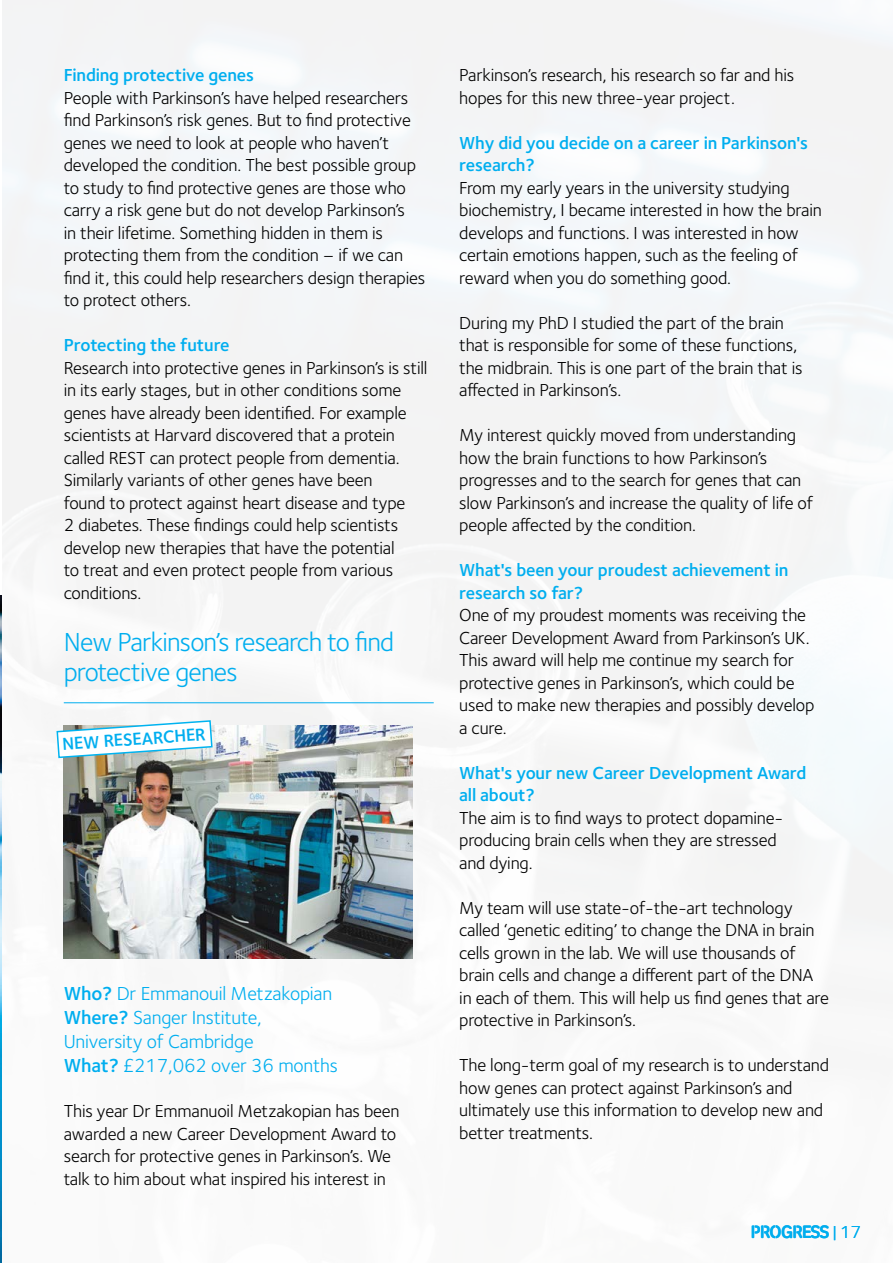
<style>
.page{position:relative;width:893px;height:1263px;background:#fff}
.page>*{position:absolute;margin:0;border:0;box-sizing:border-box;transform-origin:0 0}
.t1{font:27px/30px "Foundry Sterling";letter-spacing:-.03em;color:#00aeef}
.t2{font:19.5px/24px "Foundry Sterling";letter-spacing:-.01em;color:#00aeef}
.t3{font:18px/22.5px "Foundry Sterling";letter-spacing:-.01em;color:#000}
.t4{font:600 18px/22.5px "Foundry Sterling";letter-spacing:-.01em;color:#00aeef}
.t5{font:18px "Parkinsons UK Stencil";letter-spacing:-.03em;color:#00aeef}
.s1{font-weight:600}
.s2{font-family:"Foundry Sterling"}
</style>
<div class="page">
<div style="left:3px;top:0;width:890px;height:965px;background:#f3f5f6"></div>
<img style="left:0;top:595px;width:2px;height:668px">
<hr style="left:64px;top:702px;width:370px;height:1px;background:#00aeef">
<img style="left:64px;top:725px;width:348px;height:234px">
<svg style="left:56px;top:719px;width:157px;height:40px"></svg>
<p class="t4" style="left:64px;top:64px;width:192px">Finding protective genes</p>
<p class="t3" style="left:64px;top:86px;width:363px">People with Parkinson’s have helped researchers find Parkinson’s risk genes. But to find protective genes we need to look at people who haven’t developed the condition. The best possible group to study to find protective genes are those who carry a risk gene but do not develop Parkinson’s<br>in their lifetime. Something hidden in them is protecting them from the condition – if we can find it, this could help researchers design therapies to protect others.</p>
<p class="t4" style="left:64px;top:334px;width:167px">Protecting the future</p>
<p class="t3" style="left:64px;top:356px;width:365px">Research into protective genes in Parkinson’s is still in its early stages, but in other conditions some genes have already been identified. For example scientists at Harvard discovered that a protein called REST can protect people from dementia.<br>Similarly variants of other genes have been<br>found to protect against heart disease and type<br>2 diabetes. These findings could help scientists develop new therapies that have the potential<br>to treat and even protect people from various conditions.</p>
<h1 class="t1" style="left:64px;top:627px;width:332px">New Parkinson’s research to find protective genes</h1>
<p class="t4" style="left:62px;top:733px;width:145px;rotate:-4deg">NEW RESEARCHER</p>
<p class="t2" style="left:64px;top:982px;width:276px"><span class="s1">Who?</span> Dr Emmanouil Metzakopian<br><span class="s1">Where?</span> Sanger Institute,<br>University of Cambridge<br><span class="s1">What?</span> £217,062 over 36 months</p>
<p class="t3" style="left:64px;top:1100px;width:337px">This year Dr Emmanuoil Metzakopian has been awarded a new Career Development Award to search for protective genes in Parkinson’s. We talk to him about what inspired his interest in</p>
<p class="t3" style="left:459px;top:64px;width:337px">Parkinson’s research, his research so far and his hopes for this new three-year project.</p>
<p class="t4" style="left:459px;top:132px;width:351px">Why did you decide on a career in Parkinson's research?</p>
<p class="t3" style="left:459px;top:176px;width:364px">From my early years in the university studying biochemistry, I became interested in how the brain develops and functions. I was interested in how certain emotions happen, such as the feeling of reward when you do something good.</p>
<p class="t3" style="left:459px;top:311px;width:345px">During my PhD I studied the part of the brain that is responsible for some of these functions, the midbrain. This is one part of the brain that is affected in Parkinson’s.</p>
<p class="t3" style="left:459px;top:424px;width:355px">My interest quickly moved from understanding how the brain functions to how Parkinson’s progresses and to the search for genes that can slow Parkinson’s and increase the quality of life of people affected by the condition.</p>
<p class="t4" style="left:459px;top:559px;width:331px">What's been your proudest achievement in research so far?</p>
<p class="t3" style="left:459px;top:604px;width:357px">One of my proudest moments was receiving the Career Development Award from Parkinson’s UK.<br>This award will help me continue my search for protective genes in Parkinson’s, which could be used to make new therapies and possibly develop a cure.</p>
<p class="t4" style="left:459px;top:762px;width:349px">What's your new Career Development Award all about?</p>
<p class="t3" style="left:459px;top:806px;width:325px">The aim is to find ways to protect dopamine&shy;producing brain cells when they are stressed and dying.</p>
<p class="t3" style="left:459px;top:896px;width:371px">My team will use state-of-the-art technology called ‘genetic editing’ to change the DNA in brain cells grown in the lab. We will use thousands of brain cells and change a different part of the DNA in each of them. This will help us find genes that are protective in Parkinson’s.</p>
<p class="t3" style="left:459px;top:1054px;width:371px">The long-term goal of my research is to understand how genes can protect against Parkinson’s and ultimately use this information to develop new and better treatments.</p>
<p class="t5" style="left:751px;top:1221px;width:112px">PROGRESS <span class="s2">| 17</span></p>
</div>
